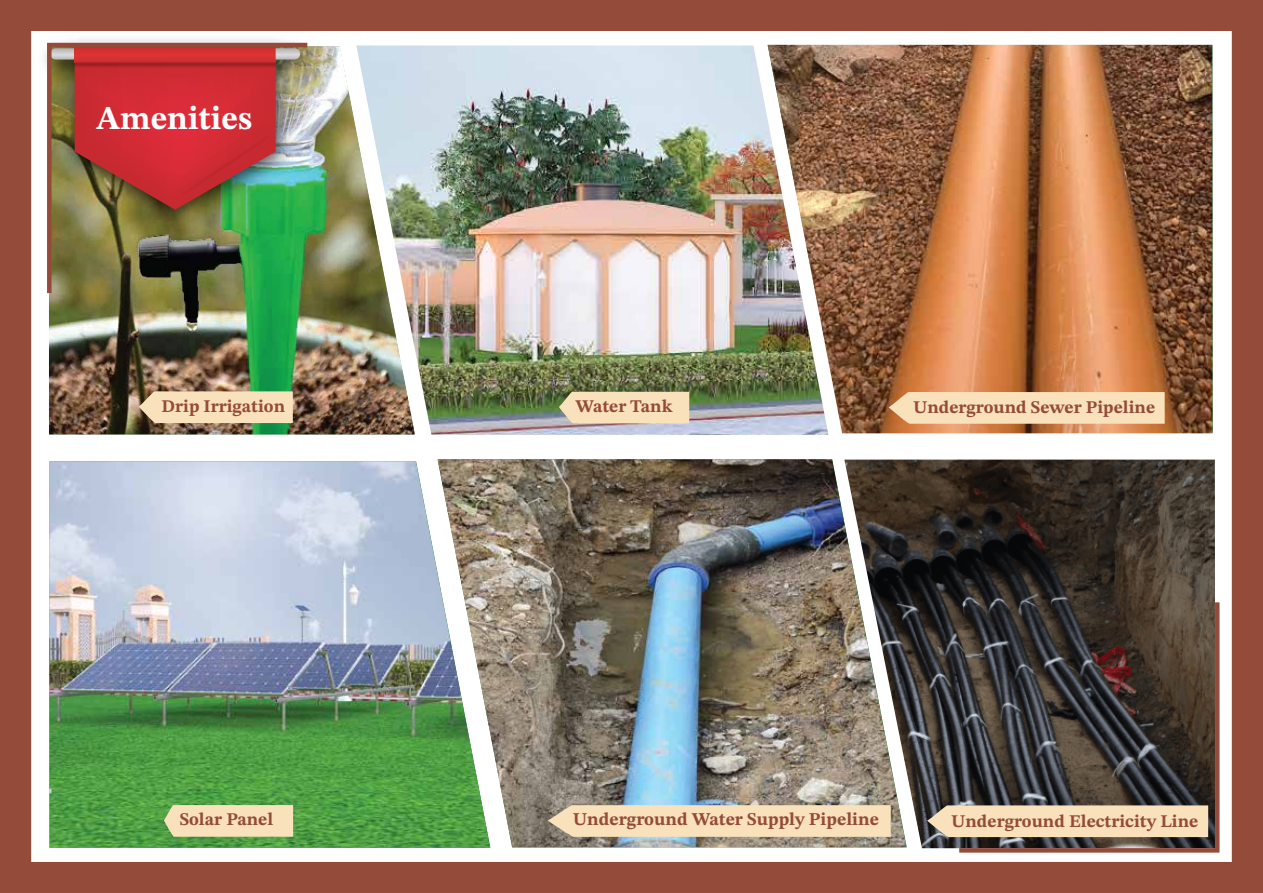
<style>
.page{position:relative;width:1263px;height:893px;background:#fff}
.page>*{position:absolute;margin:0;border:0;box-sizing:border-box;transform-origin:0 0}
.t1{font:33.3px "STIX Two Text";color:#fff}
.t2{font:18px "STIX Two Text";color:#944b3a}
.t3{font:17.85px "STIX Two Text";color:#944b3a}
</style>
<div class="page">
<img style="left:0;top:0;width:1263px;height:893px">
<img style="left:49px;top:46px;width:366px;height:388px">
<img style="left:767px;top:45px;width:445px;height:388px">
<img style="left:844px;top:460px;width:371px;height:388px">
<img style="left:34px;top:120px;width:11px;height:129px">
<img style="left:21px;top:8px;width:309px;height:112px">
<img style="left:312px;top:82px;width:11px;height:168px">
<svg style="left:955px;top:598px;width:267px;height:257px;background:#463f3b"></svg>
<img style="left:45px;top:41px;width:267px;height:257px">
<svg style="left:548px;top:805px;width:343px;height:32px;background:#f3dcb7"></svg>
<svg style="left:164px;top:805px;width:129px;height:32px;background:#f1ddb5"></svg>
<div style="left:927px;top:805px;width:281px;height:32px;background:#f9e1bb"></div>
<svg style="left:889px;top:392px;width:276px;height:32px;background:#f5dbb4"></svg>
<svg style="left:139px;top:391px;width:154px;height:32px;background:#eed7b1"></svg>
<div style="left:559px;top:392px;width:130px;height:31px;background:#f9e1bb"></div>
<h1 class="t1" style="left:96px;top:94px;width:158px">Amenities</h1>
<p class="t3" style="left:162px;top:393px;width:125px">Drip Irrigation</p>
<p class="t3" style="left:575px;top:393px;width:99px">Water Tank</p>
<p class="t3" style="left:913px;top:394px;width:244px">Underground Sewer Pipeline</p>
<p class="t3" style="left:180px;top:807px;width:95px">Solar Panel</p>
<p class="t2" style="left:573px;top:806px;width:308px">Underground Water Supply Pipeline</p>
<p class="t3" style="left:951px;top:808px;width:249px">Underground Electricity Line</p>
</div>
